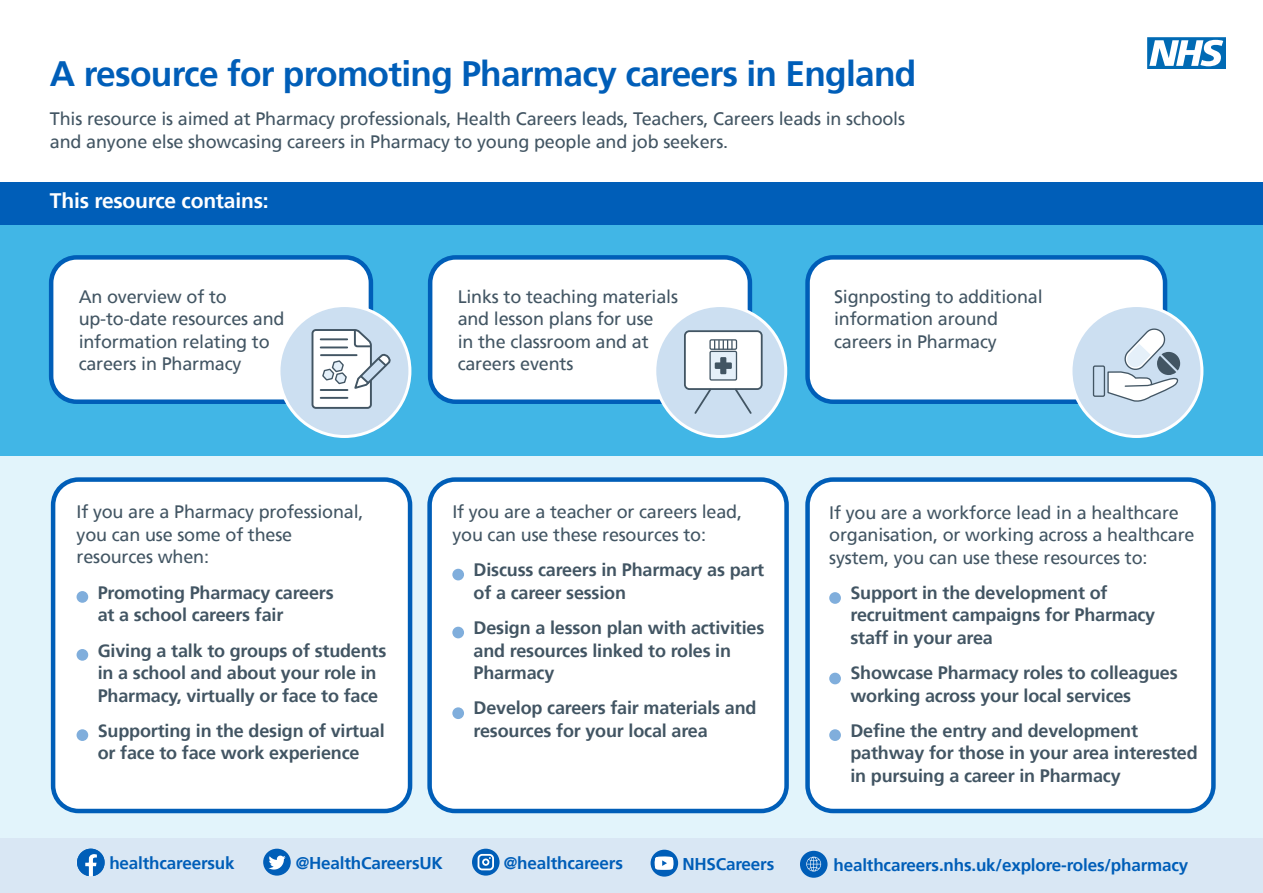
<style>
.page{position:relative;width:1263px;height:893px;background:#fff}
.page>*{position:absolute;margin:0;border:0;box-sizing:border-box;transform-origin:0 0}
.t1{font:700 35.25px "Frutiger 65";letter-spacing:-.02em;color:#005eb8}
.t2{font:700 21px "Frutiger 65";letter-spacing:-.01em;color:#fff}
.t3{font:18px/22.5px "Frutiger";letter-spacing:-.01em;color:#425563}
.t4{font:700 18px/22.5px "Frutiger 65";letter-spacing:-.01em;color:#425563}
.t5{font:700 17.1px "Frutiger 65";letter-spacing:-.01em;color:#005eb8}
</style>
<div class="page">
<div style="left:0;top:184px;width:1263px;height:276px;background:#41b6e6"></div>
<div style="left:0;top:456px;width:1263px;height:427px;background:#e2f4fb"></div>
<div style="left:0;top:182px;width:1263px;height:42px;background:#005eb8"></div>
<div style="left:53px;top:480px;width:357px;height:331px;background:#fff;border-radius:26px"></div>
<div style="left:51px;top:477px;width:361px;height:336px;border:4px solid #005eb8;border-radius:26px"></div>
<div style="left:430px;top:480px;width:356px;height:331px;background:#fff;border-radius:26px"></div>
<div style="left:427px;top:477px;width:362px;height:336px;border:4px solid #005eb8;border-radius:26px"></div>
<div style="left:807px;top:480px;width:406px;height:331px;background:#fff;border-radius:26px"></div>
<div style="left:805px;top:477px;width:411px;height:336px;border:4px solid #005eb8;border-radius:26px"></div>
<div style="left:807px;top:257px;width:358px;height:145px;background:#fff;border-radius:26px"></div>
<div style="left:805px;top:255px;width:362px;height:149px;border:4px solid #005eb8;border-radius:26px"></div>
<div style="left:1071px;top:306px;width:131px;height:130px;background:#ccdff1;border-radius:50%"></div>
<div style="left:1069px;top:304px;width:134px;height:134px;border:3px solid #fff;border-radius:50%"></div>
<div style="left:77px;top:591px;width:11px;height:12px;background:#80aedc;border-radius:50%"></div>
<div style="left:452px;top:569px;width:12px;height:11px;background:#80aedc;border-radius:50%"></div>
<div style="left:452px;top:627px;width:12px;height:11px;background:#80aedc;border-radius:50%"></div>
<div style="left:829px;top:592px;width:12px;height:12px;background:#80aedc;border-radius:50%"></div>
<div style="left:829px;top:673px;width:12px;height:11px;background:#80aedc;border-radius:50%"></div>
<div style="left:829px;top:729px;width:12px;height:12px;background:#80aedc;border-radius:50%"></div>
<div style="left:452px;top:707px;width:12px;height:12px;background:#80aedc;border-radius:50%"></div>
<div style="left:77px;top:649px;width:11px;height:12px;background:#80aedc;border-radius:50%"></div>
<div style="left:77px;top:729px;width:11px;height:12px;background:#80aedc;border-radius:50%"></div>
<svg style="left:1147px;top:37px;width:79px;height:31px"></svg>
<div style="left:430px;top:257px;width:320px;height:145px;background:#fff;border-radius:26px"></div>
<div style="left:428px;top:255px;width:324px;height:149px;border:4px solid #005eb8;border-radius:26px"></div>
<div style="left:655px;top:306px;width:131px;height:130px;background:#ccdff1;border-radius:50%"></div>
<div style="left:653px;top:304px;width:134px;height:134px;border:3px solid #fff;border-radius:50%"></div>
<div style="left:685px;top:331px;width:77px;height:58px;background:#fff;border-radius:5px"></div>
<div style="left:684px;top:330px;width:79px;height:60px;border:2px solid #425563;border-radius:5px"></div>
<svg style="left:693px;top:387px;width:20px;height:27px"></svg>
<svg style="left:733px;top:387px;width:20px;height:27px"></svg>
<div style="left:710px;top:351px;width:26px;height:29px;background:#e5f0f9"></div>
<div style="left:709px;top:351px;width:28px;height:30px;border:1px solid #425563"></div>
<div style="left:709px;top:339px;width:28px;height:11px;border:1px solid #425563"></div>
<svg style="left:714px;top:341px;width:19px;height:8px"></svg>
<div style="left:720px;top:357px;width:6px;height:17px;background:#425563"></div>
<div style="left:715px;top:362px;width:17px;height:7px;background:#425563"></div>
<div style="left:1093px;top:365px;width:12px;height:32px;border:1px solid #425563"></div>
<svg style="left:1107px;top:328px;width:74px;height:74px"></svg>
<div style="left:51px;top:257px;width:320px;height:145px;background:#fff;border-radius:26px"></div>
<div style="left:49px;top:255px;width:324px;height:149px;border:4px solid #005eb8;border-radius:26px"></div>
<div style="left:279px;top:306px;width:131px;height:130px;background:#ccdff1;border-radius:50%"></div>
<div style="left:277px;top:304px;width:134px;height:134px;border:3px solid #fff;border-radius:50%"></div>
<svg style="left:311px;top:329px;width:80px;height:80px"></svg>
<div style="left:0;top:838px;width:1263px;height:55px;background:#d9e7f4"></div>
<svg style="left:472px;top:849px;width:28px;height:27px"></svg>
<svg style="left:478px;top:854px;width:16px;height:16px"></svg>
<div style="left:263px;top:849px;width:28px;height:27px;background:#005eb8;border-radius:50%"></div>
<svg style="left:269px;top:856px;width:17px;height:13px"></svg>
<svg style="left:650px;top:850px;width:28px;height:27px"></svg>
<svg style="left:655px;top:857px;width:18px;height:13px"></svg>
<svg style="left:77px;top:849px;width:28px;height:27px"></svg>
<div style="left:800px;top:851px;width:27px;height:27px;background:#005eb8;border-radius:50%"></div>
<svg style="left:806px;top:857px;width:15px;height:14px"></svg>
<h1 class="t1" style="left:50px;top:53px;width:868px">A resource for promoting Pharmacy careers in England</h1>
<p class="t3" style="left:50px;top:108px;width:857px">This resource is aimed at Pharmacy professionals, Health Careers leads, Teachers, Careers leads in schools and anyone else showcasing careers in Pharmacy to young people and job seekers.</p>
<p class="t2" style="left:50px;top:189px;width:220px">This resource contains:</p>
<p class="t3" style="left:79px;top:285px;width:207px">An overview of to up-to-date resources and information relating to careers in Pharmacy</p>
<p class="t3" style="left:77px;top:501px;width:288px">If you are a Pharmacy professional, you can use some of these resources when:</p>
<p class="t4" style="left:98px;top:581px;width:237px">Promoting Pharmacy careers at a school careers fair</p>
<p class="t4" style="left:98px;top:639px;width:290px">Giving a talk to groups of students in a school and about your role in<br>Pharmacy, virtually or face to face</p>
<p class="t4" style="left:98px;top:719px;width:288px">Supporting in the design of virtual or face to face work experience</p>
<p class="t3" style="left:458px;top:285px;width:222px">Links to teaching materials and lesson plans for use<br>in the classroom and at careers events</p>
<p class="t3" style="left:452px;top:501px;width:291px">If you are a teacher or careers lead, you can use these resources to:</p>
<p class="t4" style="left:474px;top:559px;width:292px">Discuss careers in Pharmacy as part of a career session</p>
<p class="t4" style="left:474px;top:617px;width:292px">Design a lesson plan with activities and resources linked to roles in<br>Pharmacy</p>
<p class="t4" style="left:474px;top:697px;width:284px">Develop careers fair materials and resources for your local area</p>
<p class="t3" style="left:834px;top:285px;width:210px">Signposting to additional information around careers in Pharmacy</p>
<p class="t3" style="left:829px;top:501px;width:367px">If you are a workforce lead in a healthcare organisation, or working across a healthcare system, you can use these resources to:</p>
<p class="t4" style="left:850px;top:581px;width:306px">Support in the development of recruitment campaigns for Pharmacy staff in your area</p>
<p class="t4" style="left:850px;top:662px;width:329px">Showcase Pharmacy roles to colleagues working across your local services</p>
<p class="t4" style="left:850px;top:719px;width:349px">Define the entry and development pathway for those in your area interested in pursuing a career in Pharmacy</p>
<p class="t5" style="left:109px;top:853px;width:127px">healthcareersuk</p>
<p class="t5" style="left:296px;top:853px;width:149px">@HealthCareersUK</p>
<p class="t5" style="left:504px;top:852px;width:121px">@healthcareers</p>
<p class="t5" style="left:682px;top:854px;width:93px">NHSCareers</p>
<p class="t5" style="left:833px;top:855px;width:356px">healthcareers.nhs.uk/explore-roles/pharmacy</p>
</div>
